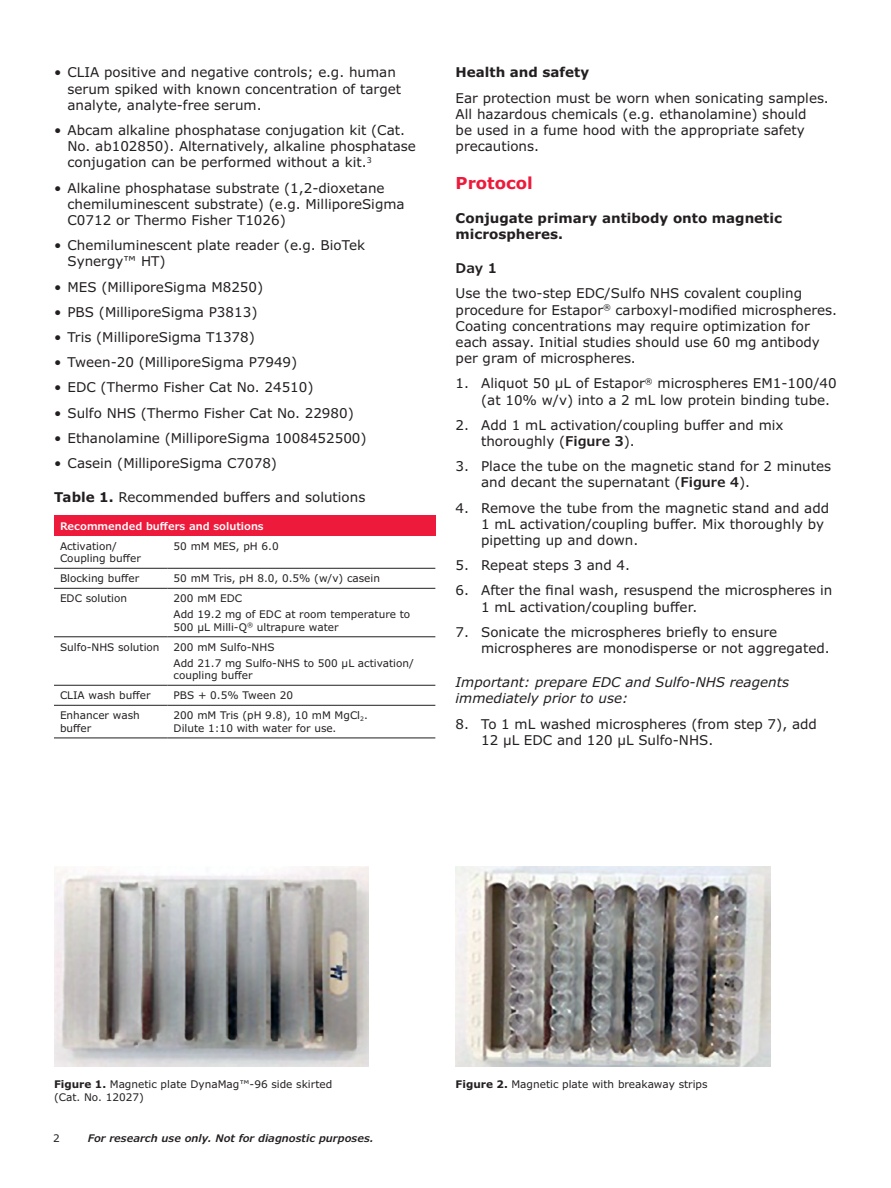
<style>
.page{position:relative;width:891px;height:1188px;background:#fff}
.page>*{position:absolute;margin:0;border:0;box-sizing:border-box;transform-origin:0 0}
.t1{font:700 16.5px "Verdana Pro";color:#ed1a3b}
.t2{font:13.5px/16.2px "Verdana Pro";color:#231f20}
.t3{font:700 13.5px/16.2px "Verdana Pro";color:#231f20}
.t4{font:italic 13.5px/16.2px "Verdana Pro";color:#231f20}
.t5{font:600 13.5px "Verdana Pro";color:#231f20}
.t6{font:10.5px/12.6px "Verdana Pro";color:#231f20}
.t7{font:italic 600 10.5px "Verdana Pro";color:#231f20}
.t8{font:600 10.5px "Verdana Pro";color:#fff}
.s1{font-weight:700}
.s2{font-weight:600}
</style>
<div class="page">
<div style="left:54px;top:516px;width:381px;height:20px;background:#ed1a3b"></div>
<hr style="left:54px;top:636px;width:114px;height:1px;background:#231f20">
<hr style="left:168px;top:636px;width:267px;height:1px;background:#231f20">
<hr style="left:54px;top:685px;width:114px;height:1px;background:#231f20">
<hr style="left:168px;top:685px;width:267px;height:1px;background:#231f20">
<hr style="left:54px;top:568px;width:114px;height:1px;background:#231f20">
<hr style="left:168px;top:568px;width:267px;height:1px;background:#231f20">
<hr style="left:54px;top:588px;width:114px;height:1px;background:#231f20">
<hr style="left:168px;top:588px;width:267px;height:1px;background:#231f20">
<hr style="left:54px;top:705px;width:114px;height:1px;background:#231f20">
<hr style="left:168px;top:705px;width:267px;height:1px;background:#231f20">
<hr style="left:54px;top:738px;width:114px;height:1px;background:#231f20">
<hr style="left:168px;top:738px;width:267px;height:1px;background:#231f20">
<img style="left:54px;top:866px;width:314px;height:200px">
<img style="left:456px;top:866px;width:314px;height:200px">
<p class="t2" style="left:68px;top:65px;width:335px;text-indent:-14px">• CLIA positive and negative controls; e.g. human serum spiked with known concentration of target analyte, analyte-free serum.</p>
<p class="t2" style="left:68px;top:122px;width:350px;text-indent:-14px">• Abcam alkaline phosphatase conjugation kit (Cat.<br>No. ab102850). Alternatively, alkaline phosphatase conjugation can be performed without a kit.<sup>3</sup></p>
<p class="t2" style="left:68px;top:180px;width:339px;text-indent:-14px">• Alkaline phosphatase substrate (1,2-dioxetane chemiluminescent substrate) (e.g. MilliporeSigma<br>C0712 or Thermo Fisher T1026)</p>
<p class="t2" style="left:68px;top:237px;width:299px;text-indent:-14px">• Chemiluminescent plate reader (e.g. BioTek<br>Synergy™ HT)</p>
<p class="t2" style="left:54px;top:279px;width:211px">• MES (MilliporeSigma M8250)</p>
<p class="t2" style="left:54px;top:304px;width:205px">• PBS (MilliporeSigma P3813)</p>
<p class="t2" style="left:54px;top:329px;width:202px">• Tris (MilliporeSigma T1378)</p>
<p class="t2" style="left:54px;top:354px;width:245px">• Tween-20 (MilliporeSigma P7949)</p>
<p class="t2" style="left:54px;top:380px;width:261px">• EDC (Thermo Fisher Cat No. 24510)</p>
<p class="t2" style="left:54px;top:405px;width:301px">• Sulfo NHS (Thermo Fisher Cat No. 22980)</p>
<p class="t2" style="left:54px;top:430px;width:314px">• Ethanolamine (MilliporeSigma 1008452500)</p>
<p class="t2" style="left:54px;top:455px;width:225px">• Casein (MilliporeSigma C7078)</p>
<p class="t2" style="left:54px;top:489px;width:313px"><span class="s1">Table 1.</span> Recommended buffers and solutions</p>
<p class="t8" style="left:60px;top:519px;width:205px">Recommended buffers and solutions</p>
<p class="t6" style="left:60px;top:540px;width:82px">Activation/<br>Coupling buffer</p>
<p class="t6" style="left:174px;top:540px;width:107px">50 mM MES, pH 6.0</p>
<p class="t6" style="left:60px;top:572px;width:81px">Blocking buffer</p>
<p class="t6" style="left:174px;top:572px;width:208px">50 mM Tris, pH 8.0, 0.5% (w/v) casein</p>
<p class="t6" style="left:60px;top:592px;width:69px">EDC solution</p>
<p class="t6" style="left:174px;top:591px;width:238px;line-height:15.9px">200 mM EDC<br>Add 19.2 mg of EDC at room temperature to</p>
<p class="t6" style="left:174px;top:621px;width:166px">500 μL Milli-Q<sup>®</sup> ultrapure water</p>
<p class="t6" style="left:60px;top:641px;width:101px">Sulfo-NHS solution</p>
<p class="t6" style="left:174px;top:639px;width:242px;line-height:15.9px">200 mM Sulfo-NHS<br>Add 21.7 mg Sulfo-NHS to 500 μL activation/</p>
<p class="t6" style="left:174px;top:669px;width:80px">coupling buffer</p>
<p class="t6" style="left:60px;top:689px;width:92px">CLIA wash buffer</p>
<p class="t6" style="left:174px;top:689px;width:121px">PBS + 0.5% Tween 20</p>
<p class="t6" style="left:60px;top:709px;width:81px">Enhancer wash buffer</p>
<p class="t6" style="left:174px;top:709px;width:196px">200 mM Tris (pH 9.8), 10 mM MgCl<sub>2</sub>.<br>Dilute 1:10 with water for use.</p>
<p class="t3" style="left:456px;top:64px;width:135px">Health and safety</p>
<p class="t2" style="left:456px;top:90px;width:375px">Ear protection must be worn when sonicating samples.<br>All hazardous chemicals (e.g. ethanolamine) should<br>be used in a fume hood with the appropriate safety precautions.</p>
<p class="t1" style="left:456px;top:172px;width:79px">Protocol</p>
<p class="t3" style="left:456px;top:210px;width:328px">Conjugate primary antibody onto magnetic microspheres.</p>
<p class="t5" style="left:456px;top:260px;width:43px">Day 1</p>
<p class="t2" style="left:456px;top:286px;width:383px">Use the two-step EDC/Sulfo NHS covalent coupling procedure for Estapor<sup>®</sup> carboxyl-modified microspheres.<br>Coating concentrations may require optimization for each assay. Initial studies should use 60 mg antibody per gram of microspheres.</p>
<p class="t2" style="left:481px;top:376px;width:357px;text-indent:-25px">1. Aliquot 50 µL of Estapor<sup>®</sup> microspheres EM1-100/40 (at 10% w/v) into a 2 mL low protein binding tube.</p>
<p class="t2" style="left:481px;top:417px;width:304px;text-indent:-26px">2. Add 1 mL activation/coupling buffer and mix thoroughly (<span class="s2">Figure 3</span>).</p>
<p class="t2" style="left:481px;top:458px;width:352px;text-indent:-26px">3. Place the tube on the magnetic stand for 2 minutes and decant the supernatant (<span class="s2">Figure 4</span>).</p>
<p class="t2" style="left:481px;top:500px;width:349px;text-indent:-26px">4. Remove the tube from the magnetic stand and add<br>1 mL activation/coupling buffer. Mix thoroughly by pipetting up and down.</p>
<p class="t2" style="left:456px;top:557px;width:176px">5. Repeat steps 3 and 4.</p>
<p class="t2" style="left:481px;top:583px;width:353px;text-indent:-26px">6. After the final wash, resuspend the microspheres in<br>1 mL activation/coupling buffer.</p>
<p class="t2" style="left:481px;top:624px;width:350px;text-indent:-26px">7. Sonicate the microspheres briefly to ensure microspheres are monodisperse or not aggregated.</p>
<p class="t4" style="left:456px;top:674px;width:335px">Important: prepare EDC and Sulfo-NHS reagents immediately prior to use:</p>
<p class="t2" style="left:481px;top:716px;width:337px;text-indent:-26px">8. To 1 mL washed microspheres (from step 7), add<br>12 µL EDC and 120 µL Sulfo-NHS.</p>
<p class="t6" style="left:54px;top:1078px;width:280px"><span class="s1">Figure 1.</span> Magnetic plate DynaMag™-96 side skirted (Cat. No. 12027)</p>
<p class="t6" style="left:456px;top:1078px;width:254px"><span class="s1">Figure 2.</span> Magnetic plate with breakaway strips</p>
<p class="t6" style="left:53px;top:1132px;width:8px">2</p>
<p class="t7" style="left:88px;top:1131px;width:287px">For research use only. Not for diagnostic purposes.</p>
</div>
